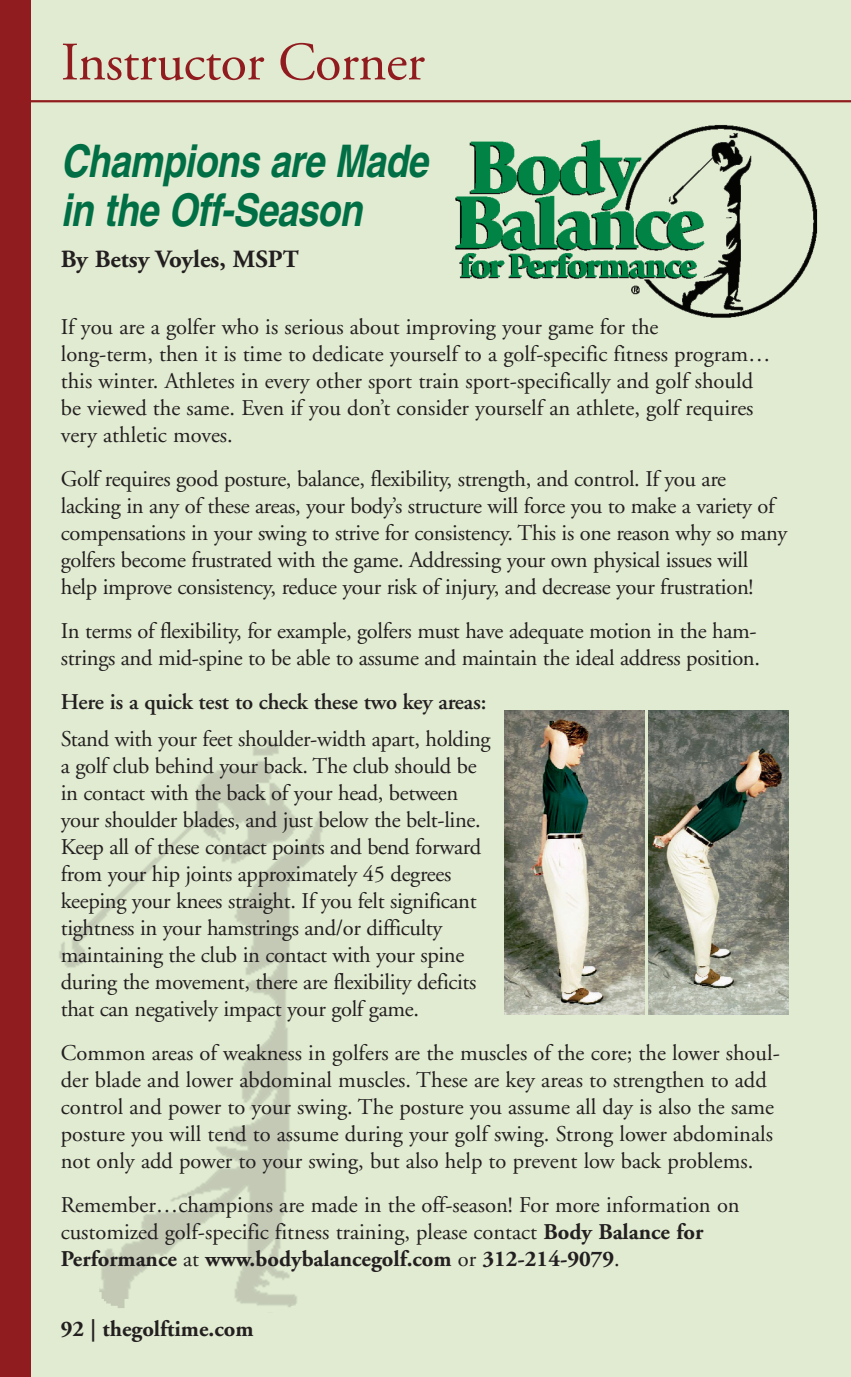
<style>
.page{position:relative;width:851px;height:1377px;background:#fff}
.page>*{position:absolute;margin:0;border:0;box-sizing:border-box;transform-origin:0 0}
.t1{font:54px "Adobe Garamond";letter-spacing:-.01em;color:#911c1f}
.t2{font:italic 700 45px/49.5px "Helvetica";color:#016f45;scale:.83 1}
.t3{font:700 24.75px "Adobe Garamond";color:#231f20}
.t4{font:22.5px/27px "Adobe Garamond";letter-spacing:-.015em;color:#231f20}
.t5{font:600 22.5px "Adobe Garamond";letter-spacing:-.01em;color:#231f20}
.t6{font:700 22.5px "Adobe Garamond";color:#231f20}
.s1{font-weight:700}
</style>
<div class="page">
<img style="left:30px;top:0;width:820px;height:1377px">
<div style="left:0;top:0;width:30px;height:1377px;background:#911c1f"></div>
<hr style="left:2px;top:100px;width:848px;height:2px;background:#911c1f">
<img style="left:504px;top:711px;width:140px;height:304px">
<img style="left:648px;top:711px;width:140px;height:304px">
<h1 class="t1" style="left:61px;top:40px;width:365px">Instructor Corner</h1>
<h2 class="t2" style="left:61px;top:140px;width:453px">Champions are Made in the Off-Season</h2>
<p class="t3" style="left:61px;top:249px;width:239px">By Betsy Voyles, MSPT</p>
<p class="t4" style="left:61px;top:316px;width:711px">If you are a golfer who is serious about improving your game for the<br>long-term, then it is time to dedicate yourself to a golf-specific fitness program… this winter. Athletes in every other sport train sport-specifically and golf should be viewed the same. Even if you don’t consider yourself an athlete, golf requires very athletic moves.</p>
<p class="t4" style="left:61px;top:468px;width:728px">Golf requires good posture, balance, flexibility, strength, and control. If you are lacking in any of these areas, your body’s structure will force you to make a variety of compensations in your swing to strive for consistency. This is one reason why so many golfers become frustrated with the game. Addressing your own physical issues will help improve consistency, reduce your risk of injury, and decrease your frustration!</p>
<p class="t4" style="left:61px;top:619px;width:700px">In terms of flexibility, for example, golfers must have adequate motion in the ham&shy;strings and mid-spine to be able to assume and maintain the ideal address position.</p>
<p class="t5" style="left:61px;top:693px;width:427px">Here is a quick test to check these two key areas:</p>
<p class="t4" style="left:61px;top:727px;width:431px">Stand with your feet shoulder-width apart, holding a golf club behind your back. The club should be in contact with the back of your head, between your shoulder blades, and just below the belt-line.<br>Keep all of these contact points and bend forward from your hip joints approximately 45 degrees keeping your knees straight. If you felt significant tightness in your hamstrings and/or difficulty maintaining the club in contact with your spine during the movement, there are flexibility deficits that can negatively impact your golf game.</p>
<p class="t4" style="left:61px;top:1041px;width:720px">Common areas of weakness in golfers are the muscles of the core; the lower shoul&shy;der blade and lower abdominal muscles. These are key areas to strengthen to add control and power to your swing. The posture you assume all day is also the same posture you will tend to assume during your golf swing. Strong lower abdominals not only add power to your swing, but also help to prevent low back problems.</p>
<p class="t4" style="left:61px;top:1193px;width:680px">Remember…champions are made in the off-season! For more information on customized golf-specific fitness training, please contact <span class="s1">Body Balance for<br>Performance</span> at <span class="s1">www.bodybalancegolf.com</span> or <span class="s1">312-214-9079</span>.</p>
<p class="t6" style="left:61px;top:1320px;width:194px">92 | thegolftime.com</p>
</div>
